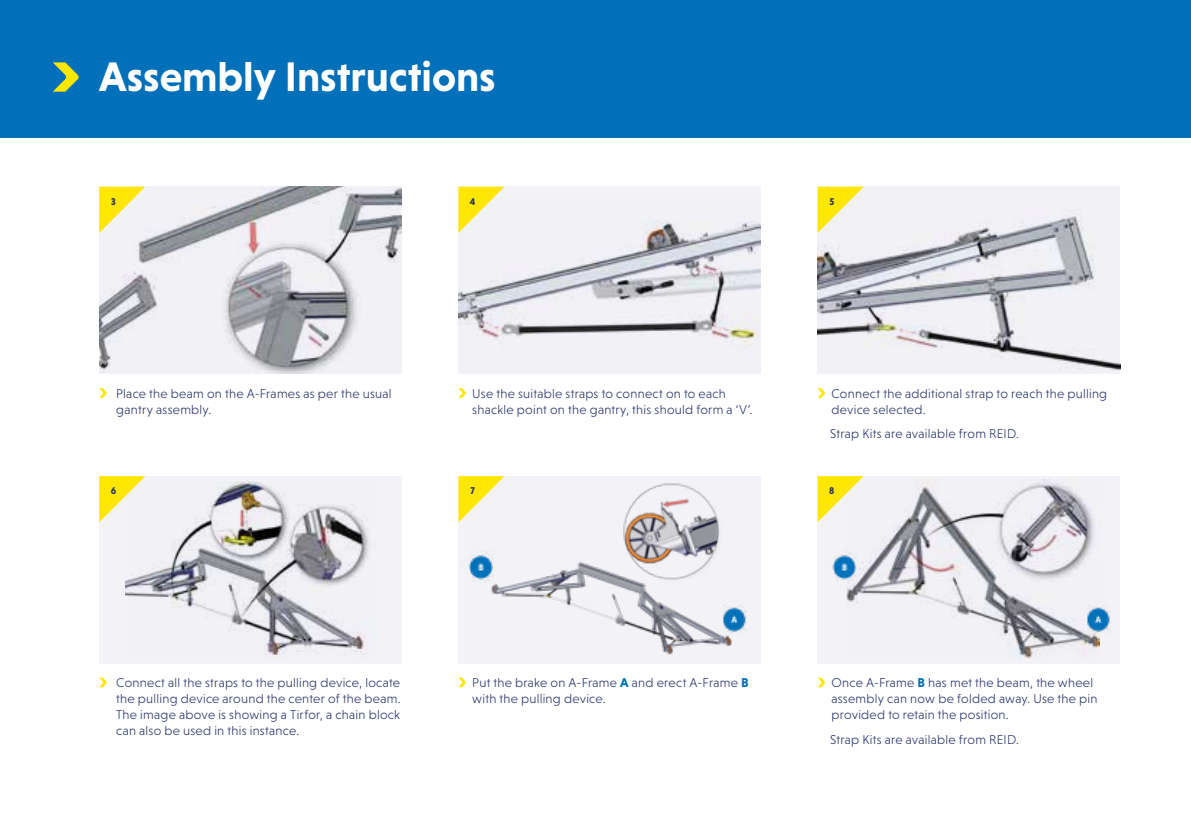
<style>
.page{position:relative;width:1191px;height:840px;background:#fff}
.page>*{position:absolute;margin:0;border:0;box-sizing:border-box;transform-origin:0 0}
.t1{font:700 42px "Niveau Grotesk";color:#fff}
.t2{font:300 13px/16px "Niveau Grotesk";letter-spacing:.02em;color:#25316a}
.t3{font:700 10px "Niveau Grotesk";color:#25316a}
.s1{font-weight:700;color:#0070ba}
</style>
<div class="page">
<div style="left:0;top:0;width:1191px;height:137px;background:#0070ba"></div>
<svg style="left:53px;top:62px;width:26px;height:30px"></svg>
<div style="left:817px;top:476px;width:303px;height:187px;background:#f3f2f7"></div>
<img style="left:846px;top:479px;width:253px;height:179px">
<div style="left:458px;top:476px;width:303px;height:187px;background:#f3f2f7"></div>
<div style="left:99px;top:476px;width:303px;height:187px;background:#f3f2f7"></div>
<img style="left:125px;top:481px;width:244px;height:177px">
<img style="left:817px;top:187px;width:303px;height:186px">
<div style="left:458px;top:187px;width:303px;height:186px;background:#f3f2f7"></div>
<img style="left:458px;top:221px;width:303px;height:124px">
<img style="left:99px;top:187px;width:303px;height:186px">
<svg style="left:99px;top:388px;width:8px;height:9px"></svg>
<svg style="left:99px;top:677px;width:8px;height:10px"></svg>
<svg style="left:458px;top:388px;width:8px;height:9px"></svg>
<svg style="left:458px;top:677px;width:8px;height:10px"></svg>
<svg style="left:817px;top:388px;width:8px;height:9px"></svg>
<svg style="left:817px;top:677px;width:8px;height:10px"></svg>
<svg style="left:99px;top:187px;width:46px;height:46px"></svg>
<svg style="left:99px;top:476px;width:46px;height:46px"></svg>
<svg style="left:458px;top:187px;width:46px;height:46px"></svg>
<svg style="left:458px;top:476px;width:46px;height:46px"></svg>
<svg style="left:817px;top:187px;width:46px;height:46px"></svg>
<svg style="left:817px;top:476px;width:46px;height:46px"></svg>
<img style="left:735px;top:605px;width:12px;height:27px">
<img style="left:469px;top:552px;width:15px;height:28px">
<img style="left:1078px;top:604px;width:33px;height:29px">
<img style="left:832px;top:549px;width:32px;height:36px">
<img style="left:484px;top:481px;width:251px;height:174px">
<h1 class="t1" style="left:99px;top:53px;width:398px">Assembly Instructions</h1>
<p class="t3" style="left:111px;top:195px;width:6px">3</p>
<p class="t3" style="left:470px;top:195px;width:7px">4</p>
<p class="t3" style="left:829px;top:195px;width:6px">5</p>
<p class="t2" style="left:116px;top:385px;width:277px">Place the beam on the A-Frames as per the usual gantry assembly.</p>
<p class="t2" style="left:472px;top:385px;width:282px">Use the suitable straps to connect on to each shackle point on the gantry, this should form a ‘V’.</p>
<p class="t2" style="left:831px;top:385px;width:277px">Connect the additional strap to reach the pulling device selected.</p>
<p class="t2" style="left:830px;top:425px;width:190px">Strap Kits are available from REID.</p>
<p class="t3" style="left:111px;top:484px;width:7px">6</p>
<p class="t3" style="left:470px;top:484px;width:6px">7</p>
<p class="t3" style="left:829px;top:484px;width:7px">8</p>
<p class="t2" style="left:116px;top:674px;width:286px;text-align:justify">Connect all the straps to the pulling device, locate the pulling device around the center of the beam.<br>The image above is showing a Tirfor, a chain block can also be used in this instance.</p>
<p class="t2" style="left:472px;top:674px;width:278px">Put the brake on A-Frame <span class="s1">A</span> and erect A-Frame <span class="s1">B </span>with the pulling device.</p>
<p class="t2" style="left:831px;top:674px;width:267px">Once A-Frame <span class="s1">B</span> has met the beam, the wheel assembly can now be folded away. Use the pin provided to retain the position.</p>
<p class="t2" style="left:830px;top:731px;width:190px">Strap Kits are available from REID.</p>
</div>
